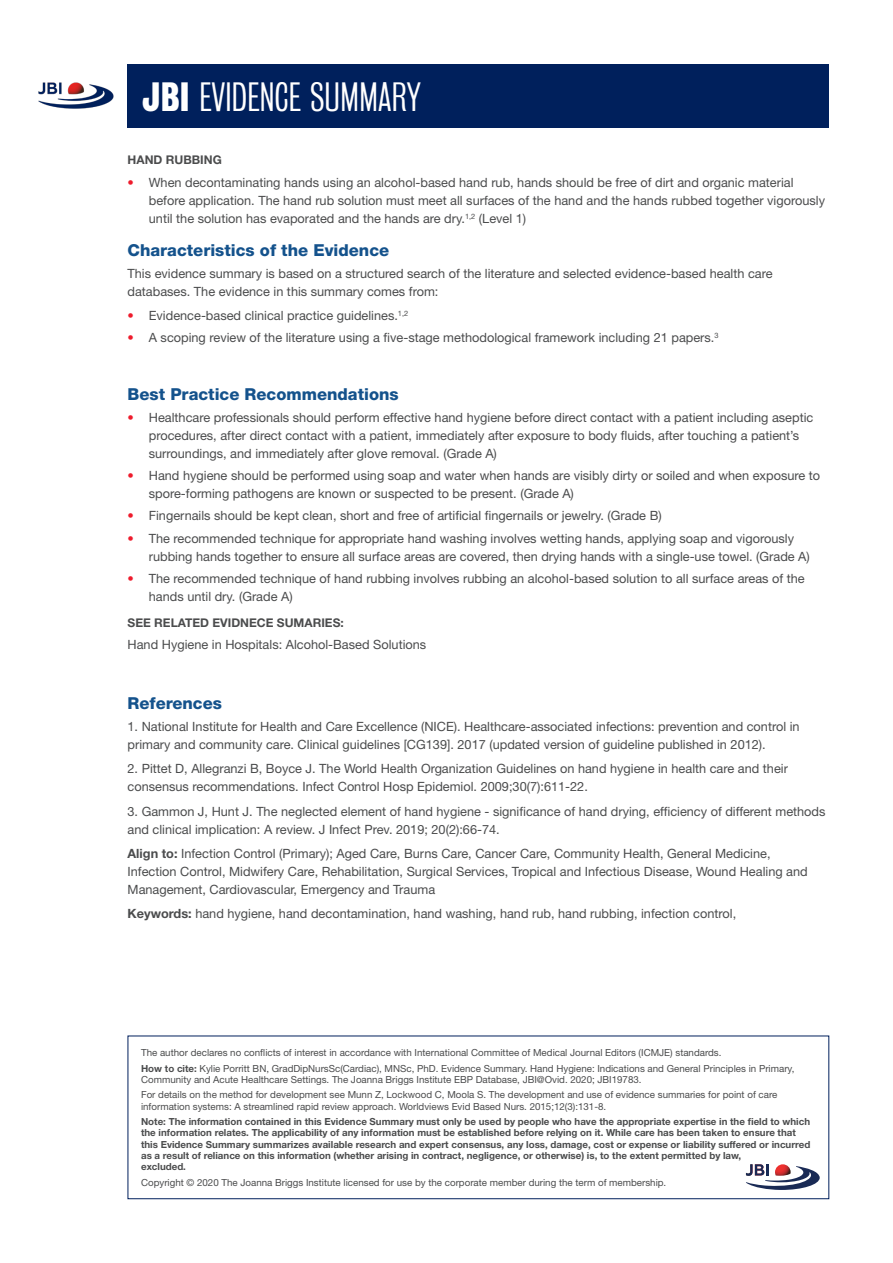
<style>
.page{position:relative;width:893px;height:1263px;background:#fff}
.page>*{position:absolute;margin:0;border:0;box-sizing:border-box;transform-origin:0 0}
.t1{font:300 37.35px "Bureau Grot Condensed";letter-spacing:.01em;color:#fff}
.t2{font:800 16.5px "Helvetica Neue LT Std";color:#14528c}
.Body_Text{font:12.75px/18px "Helvetica Neue LT Std";color:#4b4c4d}
.t3{font:700 12px "Helvetica Neue LT Std";color:#4b4c4d}
.Body_Text-2{font:9.75px/11.2px "Helvetica Neue LT Std";color:#4b4c4d}
.Body_Text-3{font:700 9.75px/11.2px "Helvetica Neue LT Std";color:#4b4c4d}
.s1{font-weight:700}
.s2{font-weight:500;color:#ee1b2c}
</style>
<div class="page">
<img style="left:38px;top:82px;width:76px;height:27px">
<div style="left:128px;top:64px;width:701px;height:64px;background:#00205c"></div>
<svg style="left:746px;top:1164px;width:74px;height:26px"></svg>
<h1 class="t1" style="left:142px;top:77px;width:280px"><span class="s1">JBI</span> EVIDENCE SUMMARY</h1>
<h4 class="t3" style="left:128px;top:153px;width:96px">HAND RUBBING</h4>
<p class="Body_Text" style="left:149px;top:173px;width:678px;text-indent:-21px"><span class="s2">•</span> When decontaminating hands using an alcohol-based hand rub, hands should be free of dirt and organic material before application. The hand rub solution must meet all surfaces of the hand and the hands rubbed together vigorously until the solution has evaporated and the hands are dry.<sup>1,2</sup> (Level 1)</p>
<h3 class="t2" style="left:128px;top:240px;width:263px">Characteristics of the Evidence</h3>
<p class="Body_Text" style="left:128px;top:264px;width:646px">This evidence summary is based on a structured search of the literature and selected evidence-based health care databases. The evidence in this summary comes from:</p>
<p class="Body_Text" style="left:128px;top:306px;width:282px"><span class="s2">•</span> Evidence-based clinical practice guidelines.<sup>1,2</sup></p>
<p class="Body_Text" style="left:128px;top:329px;width:592px"><span class="s2">•</span> A scoping review of the literature using a five-stage methodological framework including 21 papers.<sup>3</sup></p>
<h3 class="t2" style="left:128px;top:384px;width:273px">Best Practice Recommendations</h3>
<p class="Body_Text" style="left:149px;top:408px;width:666px;text-indent:-21px"><span class="s2">•</span> Healthcare professionals should perform effective hand hygiene before direct contact with a patient including aseptic procedures, after direct contact with a patient, immediately after exposure to body fluids, after touching a patient’s surroundings, and immediately after glove removal. (Grade A)</p>
<p class="Body_Text" style="left:149px;top:466px;width:673px;text-indent:-21px"><span class="s2">•</span> Hand hygiene should be performed using soap and water when hands are visibly dirty or soiled and when exposure to spore-forming pathogens are known or suspected to be present. (Grade A)</p>
<p class="Body_Text" style="left:128px;top:507px;width:536px"><span class="s2">•</span> Fingernails should be kept clean, short and free of artificial fingernails or jewelry. (Grade B)</p>
<p class="Body_Text" style="left:149px;top:529px;width:662px;text-indent:-21px"><span class="s2">•</span> The recommended technique for appropriate hand washing involves wetting hands, applying soap and vigorously rubbing hands together to ensure all surface areas are covered, then drying hands with a single-use towel. (Grade A)</p>
<p class="Body_Text" style="left:149px;top:569px;width:657px;text-indent:-21px"><span class="s2">•</span> The recommended technique of hand rubbing involves rubbing an alcohol-based solution to all surface areas of the hands until dry. (Grade A)</p>
<h4 class="t3" style="left:128px;top:615px;width:218px">SEE RELATED EVIDNECE SUMARIES:</h4>
<p class="Body_Text" style="left:128px;top:636px;width:300px">Hand Hygiene in Hospitals: Alcohol-Based Solutions</p>
<h3 class="t2" style="left:128px;top:693px;width:96px">References</h3>
<p class="Body_Text" style="left:128px;top:717px;width:674px">1. National Institute for Health and Care Excellence (NICE). Healthcare-associated infections: prevention and control in primary and community care. Clinical guidelines [CG139]. 2017 (updated version of guideline published in 2012).</p>
<p class="Body_Text" style="left:128px;top:759px;width:662px">2. Pittet D, Allegranzi B, Boyce J. The World Health Organization Guidelines on hand hygiene in health care and their consensus recommendations. Infect Control Hosp Epidemiol. 2009;30(7):611-22.</p>
<p class="Body_Text" style="left:128px;top:802px;width:699px">3. Gammon J, Hunt J. The neglected element of hand hygiene - significance of hand drying, efficiency of different methods and clinical implication: A review. J Infect Prev. 2019; 20(2):66-74.</p>
<p class="Body_Text" style="left:128px;top:844px;width:682px"><span class="s1">Align to:</span> Infection Control (Primary); Aged Care, Burns Care, Cancer Care, Community Health, General Medicine,<br>Infection Control, Midwifery Care, Rehabilitation, Surgical Services, Tropical and Infectious Disease, Wound Healing and<br>Management, Cardiovascular, Emergency and Trauma</p>
<p class="Body_Text" style="left:128px;top:905px;width:610px"><span class="s1">Keywords:</span> hand hygiene, hand decontamination, hand washing, hand rub, hand rubbing, infection control,</p>
<p class="Body_Text-2" style="left:141px;top:1047px;width:582px">The author declares no conflicts of interest in accordance with International Committee of Medical Journal Editors (ICMJE) standards.</p>
<p class="Body_Text-2" style="left:141px;top:1062px;width:655px"><span class="s1">How to cite:</span> Kylie Porritt BN, GradDipNursSc(Cardiac), MNSc, PhD. Evidence Summary. Hand Hygiene: Indications and General Principles in Primary,<br>Community and Acute Healthcare Settings. The Joanna Briggs Institute EBP Database, JBI@Ovid. 2020; JBI19783.</p>
<p class="Body_Text-2" style="left:141px;top:1089px;width:638px">For details on the method for development see Munn Z, Lockwood C, Moola S. The development and use of evidence summaries for point of care information systems: A streamlined rapid review approach. Worldviews Evid Based Nurs. 2015;12(3):131-8.</p>
<p class="Body_Text-3" style="left:141px;top:1116px;width:671px">Note: The information contained in this Evidence Summary must only be used by people who have the appropriate expertise in the field to which the information relates. The applicability of any information must be established before relying on it. While care has been taken to ensure that this Evidence Summary summarizes available research and expert consensus, any loss, damage, cost or expense or liability suffered or incurred as a result of reliance on this information (whether arising in contract, negligence, or otherwise) is, to the extent permitted by law,<br>excluded.</p>
<p class="Body_Text-2" style="left:141px;top:1176px;width:527px">Copyright © 2020 The Joanna Briggs Institute licensed for use by the corporate member during the term of membership.</p>
</div>
